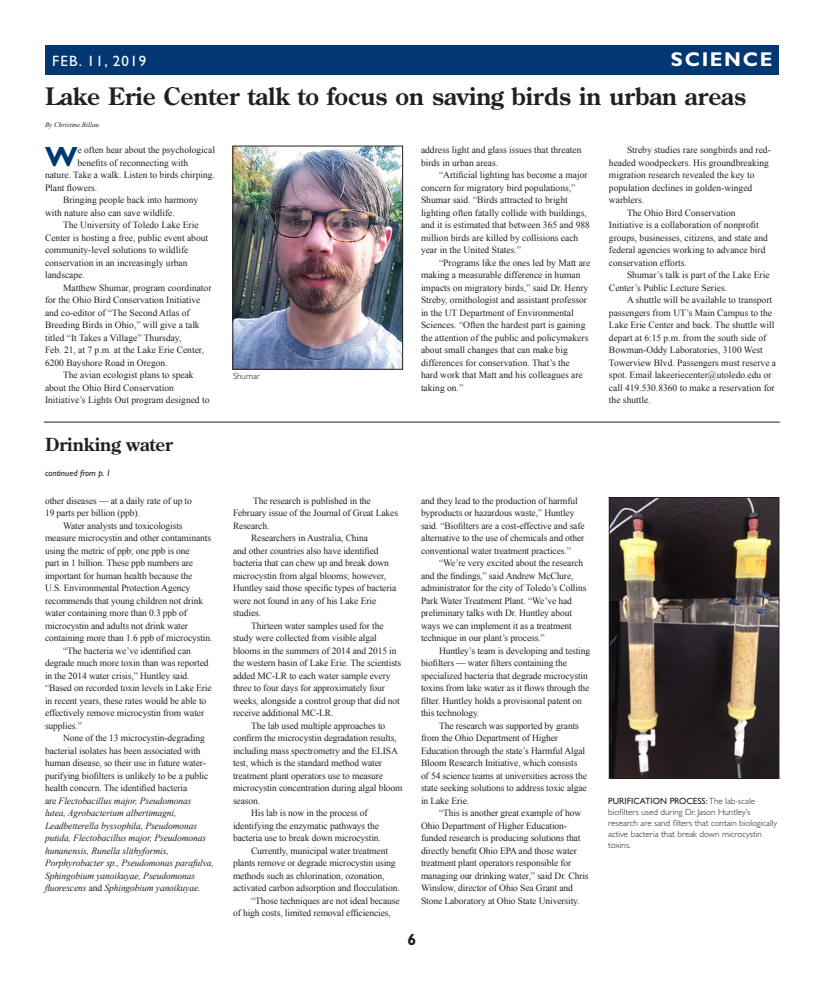
<style>
.page{position:relative;width:824px;height:990px;background:#fff}
.page>*{position:absolute;margin:0;border:0;box-sizing:border-box;transform-origin:0 0}
.Drop_Cap_2_Paragraph{font:700 27.8px "Gill Sans Std";color:#013874}
.Heading_24pt{font:700 24px "Century Old Style Std";color:#231f20}
.t1{font:700 20px "Gill Sans Std";letter-spacing:.08em;color:#fff}
.Heading_18pt{font:700 18px "Century Old Style Std";color:#231f20}
.t2{font:700 16px "Gill Sans Std";color:#231f20}
.t3{font:15px "Gill Sans Std";letter-spacing:.08em;color:#fff}
.Body_Text{font:9.5px/12.5px "Times New Roman";letter-spacing:-.01em;color:#231f20}
.Body_Text-2{font:italic 9.5px/12.5px "Times New Roman";letter-spacing:-.01em;color:#231f20}
.Drop_Cap_2_Paragraph-2{font:9.5px "Times New Roman";color:#231f20}
.Cutline{font:300 9px/11px "Gill Sans Std";color:#231f20}
.Heading_18pt-2{font:italic 9px "Gill Sans Std";color:#231f20}
.By_line{font:italic 7px "Times New Roman";color:#231f20}
.s1{font-style:normal}
.s2{font-weight:400}
</style>
<div class="page">
<div style="left:45px;top:45px;width:734px;height:30px;background:#013874"></div>
<img style="left:611px;top:499px;width:166px;height:278px">
<div style="left:609px;top:497px;width:170px;height:282px;border:1px solid #231f20"></div>
<hr style="left:44px;top:422px;width:735px;height:1px;background:#231f20">
<img style="left:234px;top:148px;width:167px;height:220px">
<div style="left:232px;top:146px;width:171px;height:224px;border:1px solid #231f20"></div>
<p class="t3" style="left:52px;top:52px;width:96px">FEB. 11, 2019</p>
<p class="t1" style="left:671px;top:47px;width:103px">SCIENCE</p>
<p class="Heading_24pt" style="left:45px;top:81px;width:702px">Lake Erie Center talk to focus on saving birds in urban areas</p>
<p class="By_line" style="left:45px;top:120px;width:56px">By Christine Billau</p>
<p class="Drop_Cap_2_Paragraph" style="left:45px;top:140px;width:34px">W</p>
<p class="Drop_Cap_2_Paragraph-2" style="left:77px;top:144px;width:139px">e often hear about the psychological</p>
<p class="Body_Text" style="left:609px;top:144px;width:163px;text-indent:18px">Streby studies rare songbirds and red&shy;headed woodpeckers. His groundbreaking migration research revealed the key to population declines in golden-winged warblers.</p>
<p class="Body_Text" style="left:609px;top:206px;width:160px;text-indent:18px">The Ohio Bird Conservation Initiative is a collaboration of nonprofit groups, businesses, citizens, and state and federal agencies working to advance bird conservation efforts.</p>
<p class="Body_Text" style="left:609px;top:269px;width:162px;text-indent:18px">Shumar’s talk is part of the Lake Erie<br>Center’s Public Lecture Series.</p>
<p class="Body_Text" style="left:609px;top:294px;width:169px;text-indent:18px">A shuttle will be available to transport passengers from UT’s Main Campus to the Lake Erie Center and back. The shuttle will depart at 6:15 p.m. from the south side of Bowman-Oddy Laboratories, 3100 West Towerview Blvd. Passengers must reserve a spot. Email lakeeriecenter@utoledo.edu or call 419.530.8360 to make a reservation for the shuttle.</p>
<p class="Body_Text" style="left:421px;top:144px;width:162px">address light and glass issues that threaten birds in urban areas.</p>
<p class="Body_Text" style="left:421px;top:169px;width:170px;text-indent:18px">“Artificial lighting has become a major concern for migratory bird populations,” Shumar said. “Birds attracted to bright lighting often fatally collide with buildings, and it is estimated that between 365 and 988 million birds are killed by collisions each year in the United States.”</p>
<p class="Body_Text" style="left:421px;top:256px;width:171px;text-indent:18px">“Programs like the ones led by Matt are making a measurable difference in human impacts on migratory birds,” said Dr. Henry Streby, ornithologist and assistant professor in the UT Department of Environmental Sciences. “Often the hardest part is gaining the attention of the public and policymakers about small changes that can make big differences for conservation. That’s the<br>hard work that Matt and his colleagues are taking on.”</p>
<p class="Drop_Cap_2_Paragraph-2" style="left:77px;top:156px;width:112px">benefits of reconnecting with</p>
<p class="Drop_Cap_2_Paragraph-2" style="left:45px;top:169px;width:171px">nature. Take a walk. Listen to birds chirping.</p>
<p class="Drop_Cap_2_Paragraph-2" style="left:45px;top:181px;width:54px">Plant flowers.</p>
<p class="Body_Text" style="left:45px;top:194px;width:155px;text-indent:18px">Bringing people back into harmony with nature also can save wildlife.</p>
<p class="Body_Text" style="left:45px;top:219px;width:165px;text-indent:18px">The University of Toledo Lake Erie Center is hosting a free, public event about community-level solutions to wildlife conservation in an increasingly urban landscape.</p>
<p class="Body_Text" style="left:45px;top:281px;width:168px;text-indent:18px">Matthew Shumar, program coordinator for the Ohio Bird Conservation Initiative and co-editor of “The Second Atlas of Breeding Birds in Ohio,” will give a talk titled “It Takes a Village” Thursday,<br>Feb. 21, at 7 p.m. at the Lake Erie Center, 6200 Bayshore Road in Oregon.</p>
<p class="Body_Text" style="left:45px;top:369px;width:166px;text-indent:18px">The avian ecologist plans to speak about the Ohio Bird Conservation<br>Initiative’s Lights Out program designed to</p>
<p class="Cutline" style="left:233px;top:371px;width:28px">Shumar</p>
<p class="Heading_18pt" style="left:45px;top:433px;width:130px">Drinking water</p>
<p class="Heading_18pt-2" style="left:45px;top:467px;width:67px">continued from p. 1</p>
<p class="Body_Text" style="left:45px;top:494px;width:148px">other diseases — at a daily rate of up to<br>19 parts per billion (ppb).</p>
<p class="Body_Text" style="left:45px;top:519px;width:169px;text-indent:18px">Water analysts and toxicologists measure microcystin and other contaminants using the metric of ppb; one ppb is one<br>part in 1 billion. These ppb numbers are important for human health because the<br>U.S. Environmental Protection Agency recommends that young children not drink water containing more than 0.3 ppb of microcystin and adults not drink water containing more than 1.6 ppb of microcystin.</p>
<p class="Body_Text" style="left:45px;top:644px;width:168px;text-indent:18px">“The bacteria we’ve identified can degrade much more toxin than was reported in the 2014 water crisis,” Huntley said. “Based on recorded toxin levels in Lake Erie in recent years, these rates would be able to effectively remove microcystin from water supplies.”</p>
<p class="Body_Text-2" style="left:45px;top:732px;width:170px;text-indent:18px"><span class="s1">None of the 13 microcystin-degrading bacterial isolates has been associated with human disease, so their use in future water&shy;purifying biofilters is unlikely to be a public health concern. The identified bacteria<br>are</span> Flectobacillus major, Pseudomonas lutea, Agrobacterium albertimagni, Leadbetterella byssophila, Pseudomonas putida, Flectobacillus major, Pseudomonas hunanensis, Runella slithyformis, Porphyrobacter sp., Pseudomonas parafulva, Sphingobium yanoikuyae, Pseudomonas fluorescens <span class="s1">and</span> Sphingobium yanoikuyae.</p>
<p class="Body_Text" style="left:233px;top:494px;width:167px;text-indent:20px">The research is published in the<br>February issue of the Journal of Great Lakes<br>Research.</p>
<p class="Body_Text" style="left:233px;top:532px;width:165px;text-indent:18px">Researchers in Australia, China<br>and other countries also have identified bacteria that can chew up and break down microcystin from algal blooms; however, Huntley said those specific types of bacteria were not found in any of his Lake Erie studies.</p>
<p class="Body_Text" style="left:233px;top:619px;width:170px;text-indent:18px">Thirteen water samples used for the study were collected from visible algal blooms in the summers of 2014 and 2015 in the western basin of Lake Erie. The scientists added MC-LR to each water sample every three to four days for approximately four weeks, alongside a control group that did not receive additional MC-LR.</p>
<p class="Body_Text" style="left:233px;top:719px;width:171px;text-indent:18px">The lab used multiple approaches to confirm the microcystin degradation results, including mass spectrometry and the ELISA test, which is the standard method water treatment plant operators use to measure microcystin concentration during algal bloom season.</p>
<p class="Body_Text" style="left:233px;top:807px;width:149px;text-align:center">His lab is now in the process of identifying the enzymatic pathways the bacteria use to break down microcystin.</p>
<p class="Body_Text" style="left:233px;top:844px;width:168px;text-indent:18px">Currently, municipal water treatment plants remove or degrade microcystin using methods such as chlorination, ozonation, activated carbon adsorption and flocculation.</p>
<p class="Body_Text" style="left:233px;top:894px;width:168px;text-indent:18px">“Those techniques are not ideal because of high costs, limited removal efficiencies,</p>
<p class="Body_Text" style="left:421px;top:494px;width:165px">and they lead to the production of harmful byproducts or hazardous waste,” Huntley said. “Biofilters are a cost-effective and safe alternative to the use of chemicals and other conventional water treatment practices.”</p>
<p class="Body_Text" style="left:421px;top:557px;width:167px;text-indent:18px">“We’re very excited about the research and the findings,” said Andrew McClure, administrator for the city of Toledo’s Collins Park Water Treatment Plant. “We’ve had preliminary talks with Dr. Huntley about ways we can implement it as a treatment technique in our plant’s process.”</p>
<p class="Body_Text" style="left:421px;top:644px;width:171px;text-indent:18px">Huntley’s team is developing and testing biofilters — water filters containing the specialized bacteria that degrade microcystin toxins from lake water as it flows through the filter. Huntley holds a provisional patent on this technology.</p>
<p class="Body_Text" style="left:421px;top:719px;width:167px;text-indent:18px">The research was supported by grants from the Ohio Department of Higher Education through the state’s Harmful Algal Bloom Research Initiative, which consists of 54 science teams at universities across the state seeking solutions to address toxic algae in Lake Erie.</p>
<p class="Body_Text" style="left:421px;top:807px;width:169px;text-indent:18px">“This is another great example of how Ohio Department of Higher Education&shy;funded research is producing solutions that directly benefit Ohio EPA and those water treatment plant operators responsible for managing our drinking water,” said Dr. Chris Winslow, director of Ohio Sea Grant and Stone Laboratory at Ohio State University.</p>
<p class="Cutline" style="left:608px;top:796px;width:170px"><span class="s2">PURIFICATION PROCESS:</span> The lab-scale biofilters used during Dr. Jason Huntley’s research are sand filters that contain biologically active bacteria that break down microcystin toxins.</p>
<p class="t2" style="left:407px;top:930px;width:10px">6</p>
</div>
